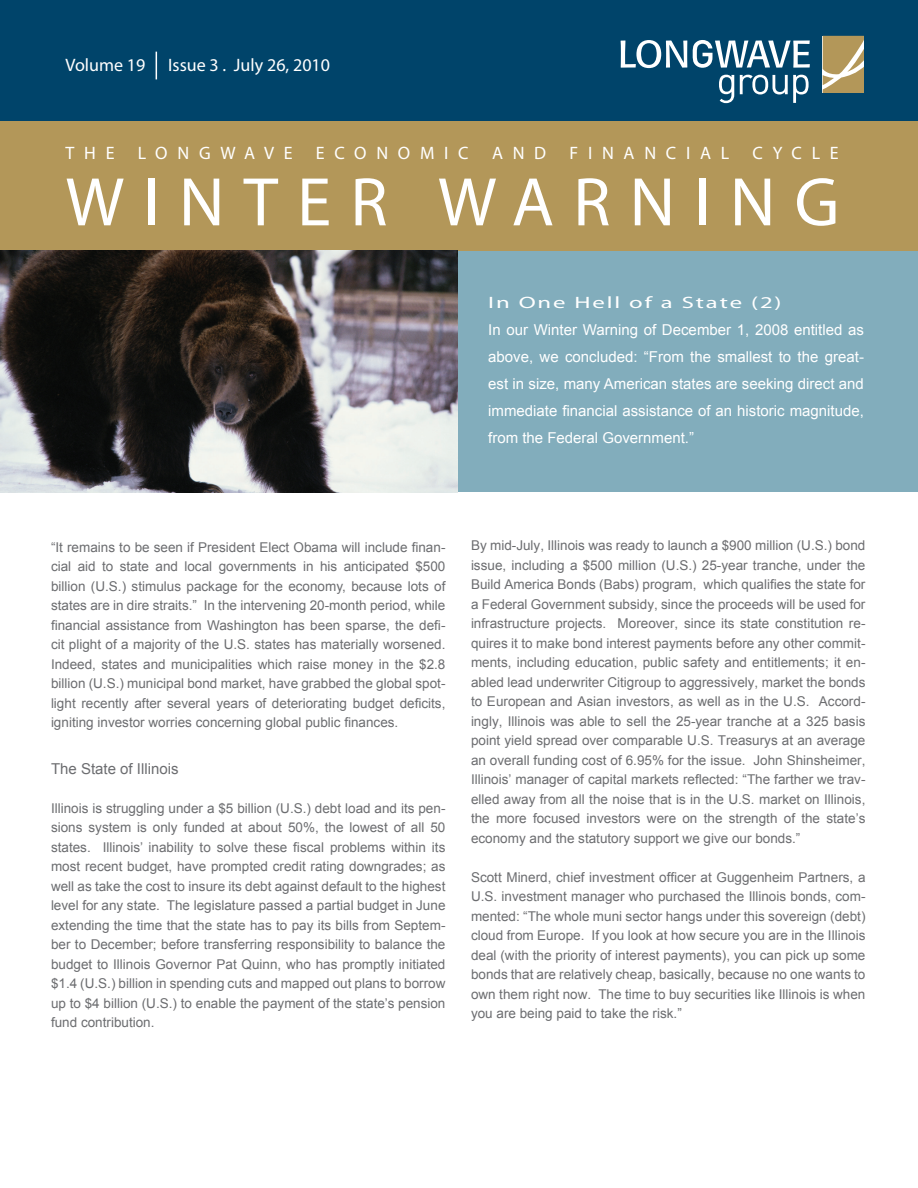
<style>
.page{position:relative;width:918px;height:1188px;background:#fff}
.page>*{position:absolute;margin:0;border:0;box-sizing:border-box;transform-origin:0 0}
.t1{font:69.3px "Myriad Pro";letter-spacing:.275em;color:#fff}
.t2{font:18px "Myriad Pro";letter-spacing:.54em;color:#fff}
.t3{font:18px "Myriad Pro";color:#fff}
.t4{font:16.5px "Myriad Pro";letter-spacing:.075em;color:#fff;scale:1.5 1}
.t5{font:15px/27px "Arial";color:#fff;text-align:justify}
.t6{font:15px "Arial";color:#6c6d70}
.t7{font:13.5px/19.5px "Arial";color:#6c6d70;text-align:justify}
</style>
<div class="page">
<div style="left:457px;top:249px;width:461px;height:243px;background:#82adbc"></div>
<div style="left:0;top:0;width:918px;height:123px;background:#00446a"></div>
<div style="left:0;top:122px;width:918px;height:129px;background:#b39759"></div>
<svg style="left:156px;top:52px;width:1px;height:27px"></svg>
<img style="left:0;top:250px;width:458px;height:242px">
<svg style="left:621px;top:40px;width:66px;height:28px"></svg>
<svg style="left:693px;top:40px;width:117px;height:28px"></svg>
<svg style="left:719px;top:75px;width:15px;height:28px"></svg>
<svg style="left:740px;top:75px;width:69px;height:28px"></svg>
<svg style="left:823px;top:36px;width:41px;height:57px;background:#c0a976"></svg>
<p class="t3" style="left:66px;top:54px;width:81px">Volume 19</p>
<p class="t3" style="left:168px;top:54px;width:163px">Issue 3 . July 26, 2010</p>
<p class="t2" style="left:66px;top:142px;width:50px">THE</p>
<p class="t2" style="left:138px;top:142px;width:156px">LONGWAVE</p>
<p class="t2" style="left:316px;top:142px;width:154px">ECONOMIC</p>
<p class="t2" style="left:492px;top:142px;width:56px">AND</p>
<p class="t2" style="left:570px;top:142px;width:161px">FINANCIAL</p>
<p class="t2" style="left:753px;top:142px;width:88px">CYCLE</p>
<p class="t1" style="left:66px;top:159px;width:775px">WINTER WARNING</p>
<p class="t4" style="left:488px;top:293px;width:197px">In One Hell of a State (2)</p>
<p class="t5" style="left:488px;top:317px;width:377px">In our Winter Warning of December 1, 2008 entitled as above, we concluded: “From the smallest to the great&shy;est in size, many American states are seeking direct and immediate financial assistance of an historic magnitude, from the Federal Government.”</p>
<p class="t7" style="left:51px;top:537px;width:396px">“It remains to be seen if President Elect Obama will include finan&shy;cial aid to state and local governments in his anticipated $500 billion (U.S.) stimulus package for the economy, because lots of states are in dire straits.” In the intervening 20-month period, while financial assistance from Washington has been sparse, the defi&shy;cit plight of a majority of the U.S. states has materially worsened.<br>Indeed, states and municipalities which raise money in the $2.8 billion (U.S.) municipal bond market, have grabbed the global spot&shy;light recently after several years of deteriorating budget deficits, igniting investor worries concerning global public finances.</p>
<p class="t6" style="left:51px;top:759px;width:129px">The State of Illinois</p>
<p class="t7" style="left:51px;top:798px;width:396px">Illinois is struggling under a $5 billion (U.S.) debt load and its pen&shy;sions system is only funded at about 50%, the lowest of all 50 states. Illinois’ inability to solve these fiscal problems within its most recent budget, have prompted credit rating downgrades; as well as take the cost to insure its debt against default to the highest level for any state. The legislature passed a partial budget in June extending the time that the state has to pay its bills from Septem&shy;ber to December; before transferring responsibility to balance the budget to Illinois Governor Pat Quinn, who has promptly initiated $1.4 (U.S.) billion in spending cuts and mapped out plans to borrow up to $4 billion (U.S.) to enable the payment of the state’s pension fund contribution.</p>
<p class="t7" style="left:471px;top:536px;width:396px">By mid-July, Illinois was ready to launch a $900 million (U.S.) bond issue, including a $500 million (U.S.) 25-year tranche, under the Build America Bonds (Babs) program, which qualifies the state for a Federal Government subsidy, since the proceeds will be used for infrastructure projects. Moreover, since its state constitution re&shy;quires it to make bond interest payments before any other commit&shy;ments, including education, public safety and entitlements; it en&shy;abled lead underwriter Citigroup to aggressively, market the bonds to European and Asian investors, as well as in the U.S. Accord&shy;ingly, Illinois was able to sell the 25-year tranche at a 325 basis point yield spread over comparable U.S. Treasurys at an average an overall funding cost of 6.95% for the issue. John Shinsheimer, Illinois’ manager of capital markets reflected: “The farther we trav&shy;elled away from all the noise that is in the U.S. market on Illinois, the more focused investors were on the strength of the state’s economy and the statutory support we give our bonds.”</p>
<p class="t7" style="left:471px;top:867px;width:396px">Scott Minerd, chief investment officer at Guggenheim Partners, a U.S. investment manager who purchased the Illinois bonds, com&shy;mented: “The whole muni sector hangs under this sovereign (debt) cloud from Europe. If you look at how secure you are in the Illinois deal (with the priority of interest payments), you can pick up some bonds that are relatively cheap, basically, because no one wants to own them right now. The time to buy securities like Illinois is when you are being paid to take the risk.”</p>
</div>
